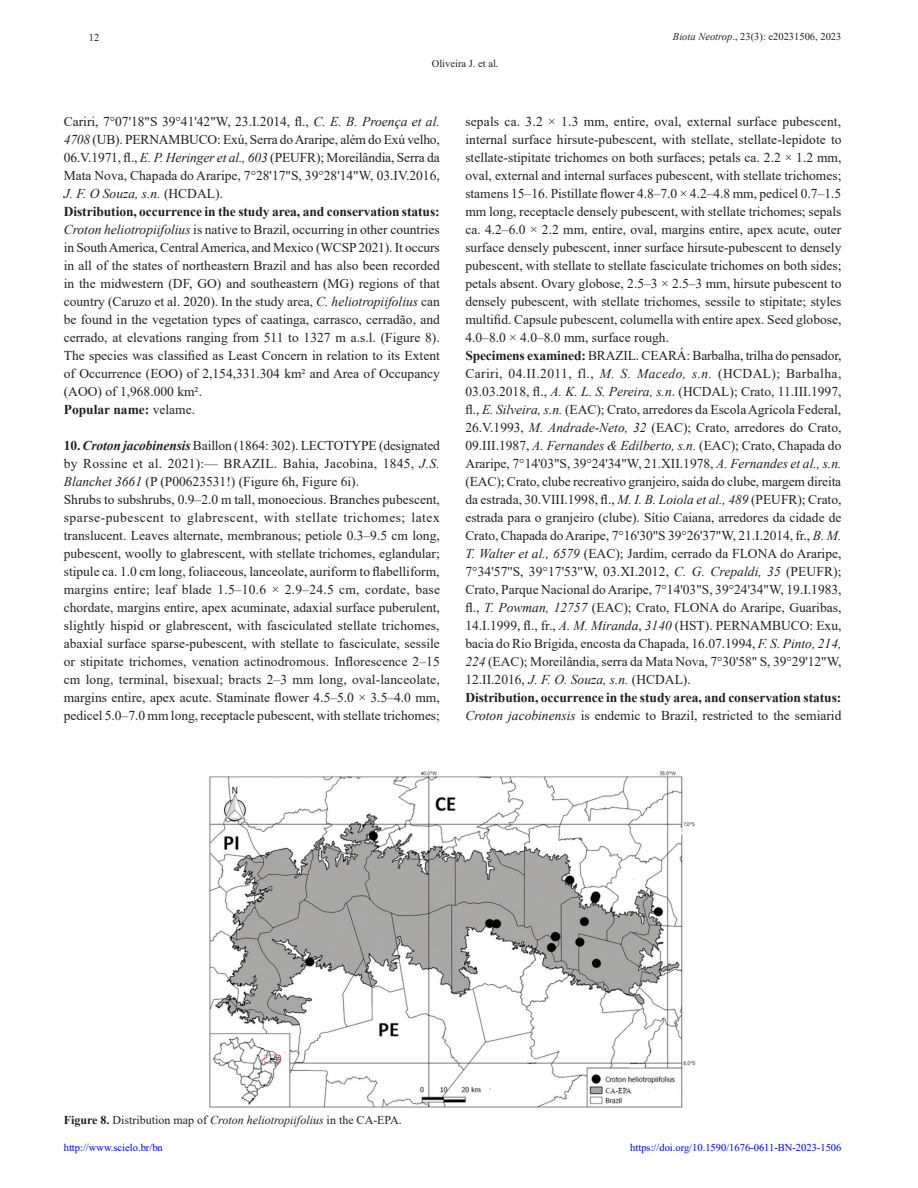
<style>
.page{position:relative;width:918px;height:1188px;background:#fff}
.page>*{position:absolute;margin:0;border:0;box-sizing:border-box;transform-origin:0 0}
.corpo{font:13.5px/18px "Times New Roman";color:#231f20;text-align:justify}
.corpo-2{font:700 13.5px/18px "Times New Roman";letter-spacing:-.005em;color:#231f20}
.legenda{font:12px "Times New Roman";color:#231f20}
.t1{font:10.5px "Times New Roman";color:#00f}
.t2{font:10.5px "Times New Roman";color:#231f20}
.s1{font-style:italic}
.s2{font-weight:700}
.s3{font-weight:400}
.s4{font-weight:700;font-style:italic}
.s5{font-weight:400;font-style:italic}
</style>
<div class="page">
<img style="left:210px;top:771px;width:486px;height:336px">
<p class="t2" style="left:89px;top:31px;width:12px">12</p>
<p class="t2" style="left:432px;top:56px;width:68px">Oliveira J. et al.</p>
<p class="t2" style="left:673px;top:29px;width:170px"><span class="s1">Biota Neotrop</span>., 23(3): e20231506, 2023</p>
<p class="corpo" style="left:64px;top:112px;width:378px">Cariri, 7°07'18"S 39°41'42"W, 23.I.2014, fl., <span class="s1">C. E. B. Proença et al.<br>4708</span> (UB). PERNAMBUCO: Exú, Serra do Araripe, além do Exú velho, 06.V.1971, fl., <span class="s1">E. P. Heringer et al., 603</span> (PEUFR); Moreilândia, Serra da Mata Nova, Chapada do Araripe, 7°28'17"S, 39°28'14"W, 03.IV.2016, <span class="s1">J. F. O Souza, s.n.</span> (HCDAL).</p>
<p class="corpo" style="left:64px;top:202px;width:378px"><span class="s2">Distribution, occurrence in the study area, and conservation status:<br></span><span class="s1">Croton heliotropiifolius</span> is native to Brazil, occurring in other countries in South America, Central America, and Mexico (WCSP 2021). It occurs in all of the states of northeastern Brazil and has also been recorded in the midwestern (DF, GO) and southeastern (MG) regions of that country (Caruzo et al. 2020). In the study area, <span class="s1">C. heliotropiifolius</span> can be found in the vegetation types of caatinga, carrasco, cerradão, and cerrado, at elevations ranging from 511 to 1327 m a.s.l. (Figure 8).<br>The species was classified as Least Concern in relation to its Extent of Occurrence (EOO) of 2,154,331.304 km² and Area of Occupancy (AOO) of 1,968.000 km².</p>
<p class="corpo-2" style="left:64px;top:400px;width:133px">Popular name: <span class="s3">velame.</span></p>
<p class="corpo" style="left:64px;top:436px;width:378px"><span class="s2">10.</span> <span class="s4">Croton jacobinensis</span> Baillon (1864: 302). LECTOTYPE (designated by Rossine et al. 2021):— BRAZIL. Bahia, Jacobina, 1845, <span class="s1">J.S.<br>Blanchet 3661</span> (P (P00623531!) (Figure 6h, Figure 6i).</p>
<p class="corpo" style="left:64px;top:490px;width:378px">Shrubs to subshrubs, 0.9–2.0 m tall, monoecious. Branches pubescent, sparse-pubescent to glabrescent, with stellate trichomes; latex translucent. Leaves alternate, membranous; petiole 0.3–9.5 cm long, pubescent, woolly to glabrescent, with stellate trichomes, eglandular; stipule ca. 1.0 cm long, foliaceous, lanceolate, auriform to flabelliform, margins entire; leaf blade 1.5–10.6 × 2.9–24.5 cm, cordate, base chordate, margins entire, apex acuminate, adaxial surface puberulent, slightly hispid or glabrescent, with fasciculated stellate trichomes, abaxial surface sparse-pubescent, with stellate to fasciculate, sessile or stipitate trichomes, venation actinodromous. Inflorescence 2–15 cm long, terminal, bisexual; bracts 2–3 mm long, oval-lanceolate, margins entire, apex acute. Staminate flower 4.5–5.0 × 3.5–4.0 mm, pedicel 5.0–7.0 mm long, receptacle pubescent, with stellate trichomes;</p>
<p class="corpo" style="left:465px;top:112px;width:378px">sepals ca. 3.2 × 1.3 mm, entire, oval, external surface pubescent, internal surface hirsute-pubescent, with stellate, stellate-lepidote to stellate-stipitate trichomes on both surfaces; petals ca. 2.2 × 1.2 mm, oval, external and internal surfaces pubescent, with stellate trichomes; stamens 15–16. Pistillate flower 4.8–7.0 × 4.2–4.8 mm, pedicel 0.7–1.5 mm long, receptacle densely pubescent, with stellate trichomes; sepals ca. 4.2–6.0 × 2.2 mm, entire, oval, margins entire, apex acute, outer surface densely pubescent, inner surface hirsute-pubescent to densely pubescent, with stellate to stellate fasciculate trichomes on both sides; petals absent. Ovary globose, 2.5–3 × 2.5–3 mm, hirsute pubescent to densely pubescent, with stellate trichomes, sessile to stipitate; styles multifid. Capsule pubescent, columella with entire apex. Seed globose, 4.0–8.0 × 4.0–8.0 mm, surface rough.</p>
<p class="corpo" style="left:465px;top:346px;width:378px"><span class="s2">Specimens examined:</span> BRAZIL. CEARÁ: Barbalha, trilha do pensador, Cariri, 04.II.2011, fl., <span class="s1">M. S. Macedo, s.n.</span> (HCDAL); Barbalha, 03.03.2018, fl., <span class="s1">A. K. L. S. Pereira, s.n</span>. (HCDAL); Crato, 11.III.1997, fl., <span class="s1">E. Silveira, s.n.</span> (EAC); Crato, arredores da Escola Agrícola Federal, 26.V.1993, <span class="s1">M. Andrade-Neto, 32</span> (EAC); Crato, arredores do Crato, 09.III.1987, <span class="s1">A. Fernandes &amp; Edilberto, s.n.</span> (EAC); Crato, Chapada do Araripe, 7°14'03"S, 39°24'34"W, 21.XII.1978, <span class="s1">A. Fernandes et al., s.n. </span>(EAC); Crato, clube recreativo granjeiro, saída do clube, margem direita da estrada, 30.VIII.1998, fl., <span class="s1">M. I. B. Loiola et al., 489</span> (PEUFR); Crato, estrada para o granjeiro (clube). Sítio Caiana, arredores da cidade de Crato, Chapada do Araripe, 7°16'30"S 39°26'37"W, 21.I.2014, fr., <span class="s1">B. M.<br>T. Walter et al., 6579</span> (EAC); Jardim, cerrado da FLONA do Araripe, 7°34'57''S, 39°17'53''W, 03.XI.2012, <span class="s1">C. G. Crepaldi, 35</span> (PEUFR); Crato, Parque Nacional do Araripe, 7°14'03"S, 39°24'34"W, 19.I.1983, fl., <span class="s1">T. Powman, 12757</span> (EAC); Crato, FLONA do Araripe, Guaribas, 14.I.1999, fl., fr., <span class="s1">A. M. Miranda</span>, <span class="s1">3140</span> (HST). PERNAMBUCO: Exu, bacia do Rio Brígida, encosta da Chapada, 16.07.1994, <span class="s1">F. S. Pinto, 214, 224</span> (EAC); Moreilândia, serra da Mata Nova, 7°30'58" S, 39°29'12"W, 12.II.2016, <span class="s1">J. F. O. Souza, s.n.</span> (HCDAL).</p>
<p class="corpo-2" style="left:465px;top:688px;width:378px">Distribution, occurrence in the study area, and conservation status:<br><span class="s5">Croton jacobinensis</span> <span class="s3">is endemic to Brazil, restricted to the semiarid</span></p>
<p class="legenda" style="left:64px;top:1112px;width:340px"><span class="s2">Figure 8.</span> Distribution map of <span class="s1">Croton heliotropiifolius</span> in the CA-EPA.</p>
<p class="t1" style="left:64px;top:1140px;width:101px">http://www.scielo.br/bn</p>
<p class="t1" style="left:630px;top:1140px;width:213px">https://doi.org/10.1590/1676-0611-BN-2023-1506</p>
</div>
